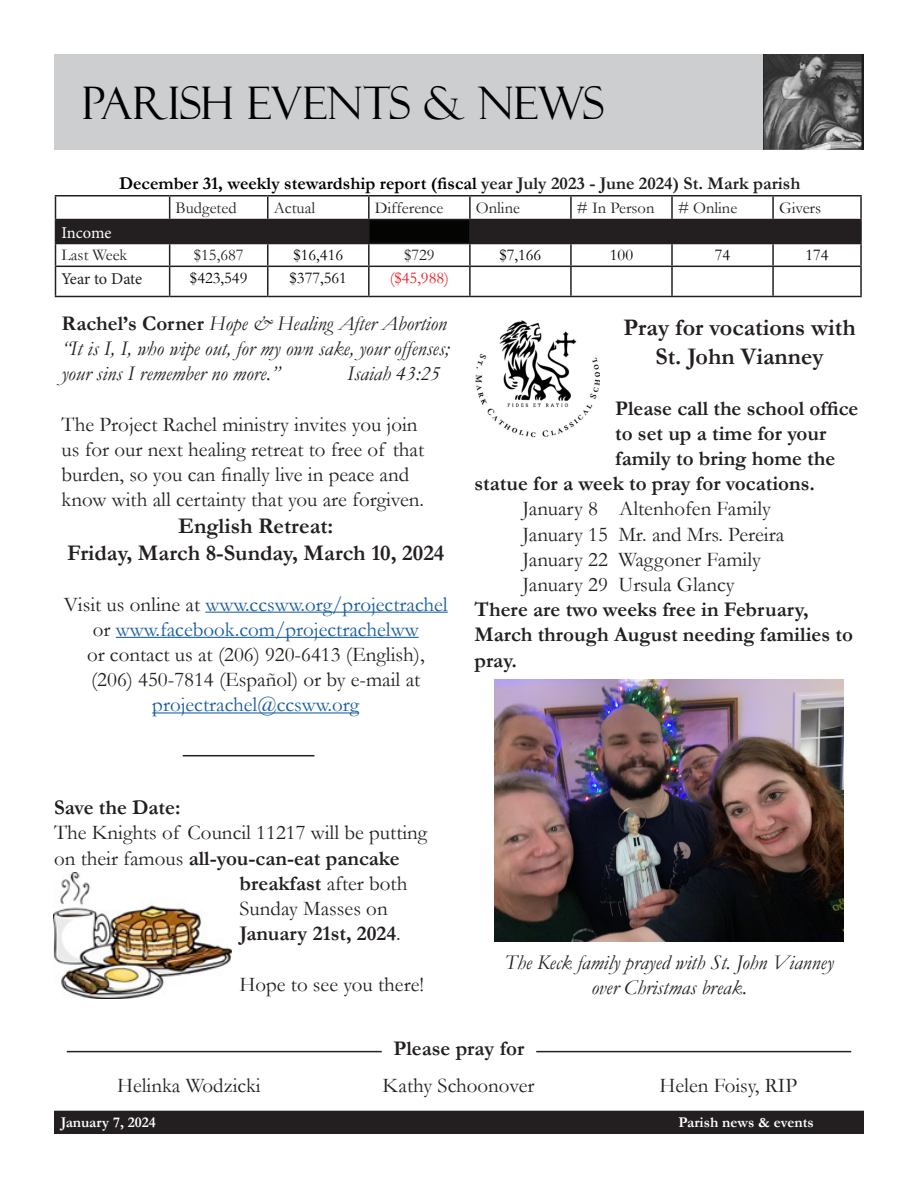
<style>
.page{position:relative;width:918px;height:1188px;background:#fff}
.page>*{position:absolute;margin:0;border:0;box-sizing:border-box;transform-origin:0 0}
.t1{font:45px "Felix Titling";color:#000}
.t2{font:700 24px "Garamond";color:#231f20}
.t3{font:700 22.5px "Garamond";color:#231f20}
.t4{font:21px/25.2px "Garamond";color:#231f20}
.t5{font:700 21px/25.2px "Garamond";color:#231f20}
.t6{font:italic 21px/25.2px "Garamond";color:#231f20}
.t7{font:700 18px "Garamond";color:#000}
.t8{font:16.5px "Garamond";color:#231f20}
.t9{font:16.5px "Garamond";color:#000}
.t10{font:16.5px "Minion Pro";letter-spacing:-.005em;color:#231f20}
.t11{font:16.5px "Garamond";color:#e71b22}
.t12{font:16.5px "Minion Pro";letter-spacing:-.005em;color:#fff}
.t13{font:700 15px "Garamond";color:#fff}
.s1{color:#231f20}
.s2{font-weight:700;font-style:normal}
.s3{color:#175d9e}
.s4{font-weight:400}
</style>
<div class="page">
<hr style="left:67px;top:1051px;width:315px;height:1px;background:#231f20">
<hr style="left:536px;top:1051px;width:315px;height:1px;background:#231f20">
<div style="left:369px;top:220px;width:101px;height:24px;background:#040503"></div>
<div style="left:471px;top:220px;width:389px;height:23px;background:#231f20"></div>
<hr style="left:55px;top:195px;width:115px;height:2px;background:#231f20">
<hr style="left:170px;top:195px;width:98px;height:2px;background:#231f20">
<hr style="left:268px;top:195px;width:101px;height:2px;background:#231f20">
<hr style="left:369px;top:195px;width:101px;height:2px;background:#231f20">
<hr style="left:368px;top:197px;width:2px;height:22px;background:#231f20">
<hr style="left:470px;top:195px;width:101px;height:2px;background:#231f20">
<hr style="left:469px;top:197px;width:2px;height:22px;background:#231f20">
<hr style="left:571px;top:195px;width:101px;height:2px;background:#231f20">
<hr style="left:570px;top:197px;width:2px;height:22px;background:#231f20">
<hr style="left:672px;top:195px;width:101px;height:2px;background:#231f20">
<hr style="left:671px;top:197px;width:2px;height:22px;background:#231f20">
<hr style="left:773px;top:195px;width:89px;height:2px;background:#231f20">
<hr style="left:772px;top:197px;width:2px;height:22px;background:#231f20">
<hr style="left:860px;top:197px;width:2px;height:22px;background:#231f20">
<hr style="left:369px;top:219px;width:101px;height:1px;background:#231f20">
<hr style="left:368px;top:220px;width:2px;height:23px;background:#231f20">
<hr style="left:470px;top:219px;width:101px;height:1px;background:#231f20">
<hr style="left:469px;top:220px;width:2px;height:23px;background:#231f20">
<hr style="left:571px;top:219px;width:101px;height:1px;background:#231f20">
<hr style="left:570px;top:220px;width:2px;height:23px;background:#231f20">
<hr style="left:672px;top:219px;width:101px;height:1px;background:#231f20">
<hr style="left:671px;top:220px;width:2px;height:23px;background:#231f20">
<hr style="left:773px;top:219px;width:89px;height:1px;background:#231f20">
<hr style="left:772px;top:220px;width:2px;height:23px;background:#231f20">
<hr style="left:860px;top:220px;width:2px;height:23px;background:#231f20">
<hr style="left:470px;top:243px;width:101px;height:1px;background:#231f20">
<hr style="left:571px;top:243px;width:101px;height:1px;background:#231f20">
<hr style="left:570px;top:244px;width:2px;height:22px;background:#231f20">
<hr style="left:672px;top:243px;width:101px;height:1px;background:#231f20">
<hr style="left:671px;top:244px;width:2px;height:22px;background:#231f20">
<hr style="left:773px;top:243px;width:89px;height:1px;background:#231f20">
<hr style="left:772px;top:244px;width:2px;height:22px;background:#231f20">
<hr style="left:860px;top:244px;width:2px;height:22px;background:#231f20">
<svg style="left:55px;top:197px;width:314px;height:99px"></svg>
<hr style="left:368px;top:267px;width:2px;height:29px;background:#231f20">
<hr style="left:470px;top:266px;width:101px;height:1px;background:#231f20">
<hr style="left:469px;top:267px;width:2px;height:29px;background:#231f20">
<hr style="left:571px;top:266px;width:101px;height:1px;background:#231f20">
<hr style="left:570px;top:267px;width:2px;height:29px;background:#231f20">
<hr style="left:672px;top:266px;width:101px;height:1px;background:#231f20">
<hr style="left:671px;top:267px;width:2px;height:29px;background:#231f20">
<hr style="left:773px;top:266px;width:89px;height:1px;background:#231f20">
<hr style="left:772px;top:267px;width:2px;height:29px;background:#231f20">
<hr style="left:860px;top:267px;width:2px;height:29px;background:#231f20">
<hr style="left:55px;top:296px;width:115px;height:1px;background:#231f20">
<hr style="left:170px;top:296px;width:98px;height:1px;background:#231f20">
<hr style="left:268px;top:296px;width:101px;height:1px;background:#231f20">
<hr style="left:369px;top:296px;width:101px;height:1px;background:#231f20">
<hr style="left:470px;top:296px;width:101px;height:1px;background:#231f20">
<hr style="left:571px;top:296px;width:101px;height:1px;background:#231f20">
<hr style="left:672px;top:296px;width:101px;height:1px;background:#231f20">
<hr style="left:773px;top:296px;width:89px;height:1px;background:#231f20">
<hr style="left:369px;top:243px;width:101px;height:1px;background:#231f20">
<hr style="left:368px;top:244px;width:2px;height:22px;background:#231f20">
<hr style="left:469px;top:244px;width:2px;height:22px;background:#231f20">
<hr style="left:369px;top:266px;width:101px;height:1px;background:#231f20">
<img style="left:54px;top:872px;width:177px;height:127px">
<img style="left:494px;top:679px;width:350px;height:262px">
<hr style="left:205px;top:612px;width:243px;height:1px;background:#175d9e">
<hr style="left:116px;top:637px;width:303px;height:1px;background:#175d9e">
<hr style="left:152px;top:712px;width:207px;height:1px;background:#175d9e">
<div style="left:55px;top:1111px;width:808px;height:22px;background:#231f20"></div>
<div style="left:54px;top:1111px;width:810px;height:23px;border:2px solid #231f20"></div>
<div style="left:54px;top:54px;width:810px;height:95px;background:#cdced0"></div>
<img style="left:764px;top:54px;width:100px;height:95px">
<hr style="left:183px;top:755px;width:131px;height:1px;background:#231f20">
<img style="left:475px;top:320px;width:124px;height:118px">
<p class="t1" style="left:82px;top:77px;width:524px">PARISH EVENTS &amp; NEWS</p>
<p class="t7" style="left:119px;top:171px;width:683px">December 31, weekly stewardship report (fiscal <span class="s1">year July 2023 - June 2024) St. Mark parish</span></p>
<p class="t8" style="left:176px;top:196px;width:62px">Budgeted</p>
<p class="t8" style="left:274px;top:196px;width:43px">Actual</p>
<p class="t8" style="left:375px;top:196px;width:70px">Difference</p>
<p class="t8" style="left:476px;top:196px;width:46px">Online</p>
<p class="t8" style="left:577px;top:196px;width:79px"># In Person</p>
<p class="t8" style="left:678px;top:196px;width:61px"># Online</p>
<p class="t8" style="left:779px;top:196px;width:44px">Givers</p>
<p class="t12" style="left:62px;top:221px;width:51px">Income</p>
<p class="t8" style="left:62px;top:244px;width:67px">Last Week</p>
<p class="t8" style="left:194px;top:244px;width:51px">$15,687</p>
<p class="t9" style="left:293px;top:244px;width:51px">$16,416</p>
<p class="t8" style="left:404px;top:244px;width:32px">$729</p>
<p class="t9" style="left:499px;top:244px;width:43px">$7,166</p>
<p class="t9" style="left:610px;top:244px;width:25px">100</p>
<p class="t9" style="left:715px;top:244px;width:17px">74</p>
<p class="t9" style="left:805px;top:244px;width:25px">174</p>
<p class="t10" style="left:62px;top:268px;width:82px">Year to Date</p>
<p class="t9" style="left:190px;top:267px;width:59px">$423,549</p>
<p class="t9" style="left:290px;top:267px;width:59px">$377,561</p>
<p class="t11" style="left:390px;top:267px;width:61px">($45,988)</p>
<p class="t6" style="left:62px;top:310px;width:387px"><span class="s2">Rachel’s Corner</span> Hope &amp; Healing After Abortion</p>
<p class="t6" style="left:62px;top:335px;width:389px">“It is I, I, who wipe out, for my own sake, your offenses; your sins I remember no more.”</p>
<p class="t6" style="left:347px;top:360px;width:94px">Isaiah 43:25</p>
<p class="t4" style="left:62px;top:411px;width:364px">The Project Rachel ministry invites you join us for our next healing retreat to free of that burden, so you can finally live in peace and know with all certainty that you are forgiven.</p>
<p class="t3" style="left:178px;top:511px;width:157px">English Retreat:</p>
<p class="t3" style="left:67px;top:538px;width:379px">Friday, March 8-Sunday, March 10, 2024</p>
<p class="t4" style="left:64px;top:591px;width:386px;text-align:center">Visit us online at <span class="s3">www.ccsww.org/projectrachel </span>or <span class="s3">www.facebook.com/projectrachelww<br></span>or contact us at (206) 920-6413 (English), (206) 450-7814 (Español) or by e-mail at <span class="s3">projectrachel@ccsww.org</span></p>
<p class="t2" style="left:624px;top:312px;width:234px">Pray for vocations with</p>
<p class="t2" style="left:656px;top:340px;width:170px">St. John Vianney</p>
<p class="t5" style="left:615px;top:395px;width:245px">Please call the school office</p>
<p class="t5" style="left:615px;top:421px;width:213px">to set up a time for your</p>
<p class="t5" style="left:615px;top:446px;width:222px">family to bring home the</p>
<p class="t5" style="left:475px;top:471px;width:342px">statue for a week to pray for vocations.</p>
<p class="t4" style="left:523px;top:496px;width:250px">January 8 Altenhofen Family</p>
<p class="t4" style="left:523px;top:521px;width:263px">January 15 Mr. and Mrs. Pereira</p>
<p class="t4" style="left:523px;top:546px;width:240px">January 22 Waggoner Family</p>
<p class="t4" style="left:523px;top:571px;width:214px">January 29 Ursula Glancy</p>
<p class="t5" style="left:475px;top:597px;width:380px">There are two weeks free in February,<br>March through August needing families to pray.</p>
<p class="t5" style="left:54px;top:795px;width:128px">Save the Date:</p>
<p class="t4" style="left:54px;top:820px;width:375px">The Knights of Council 11217 will be putting</p>
<p class="t5" style="left:54px;top:845px;width:347px"><span class="s4">on their famous</span> all-you-can-eat pancake</p>
<p class="t5" style="left:239px;top:871px;width:169px">breakfast <span class="s4">after both</span></p>
<p class="t4" style="left:239px;top:895px;width:150px">Sunday Masses on</p>
<p class="t5" style="left:239px;top:921px;width:163px">January 21st, 2024<span class="s4">.</span></p>
<p class="t4" style="left:239px;top:971px;width:186px">Hope to see you there!</p>
<p class="t6" style="left:505px;top:949px;width:330px">The Keck family prayed with St. John Vianney</p>
<p class="t6" style="left:592px;top:975px;width:157px">over Christmas break.</p>
<p class="t5" style="left:394px;top:1036px;width:132px">Please pray for</p>
<p class="t4" style="left:117px;top:1072px;width:145px">Helinka Wodzicki</p>
<p class="t4" style="left:383px;top:1072px;width:154px">Kathy Schoonover</p>
<p class="t4" style="left:660px;top:1072px;width:139px">Helen Foisy, RIP</p>
<p class="t13" style="left:61px;top:1112px;width:97px">January 7, 2024</p>
<p class="t13" style="left:679px;top:1112px;width:137px">Parish news &amp; events</p>
</div>
